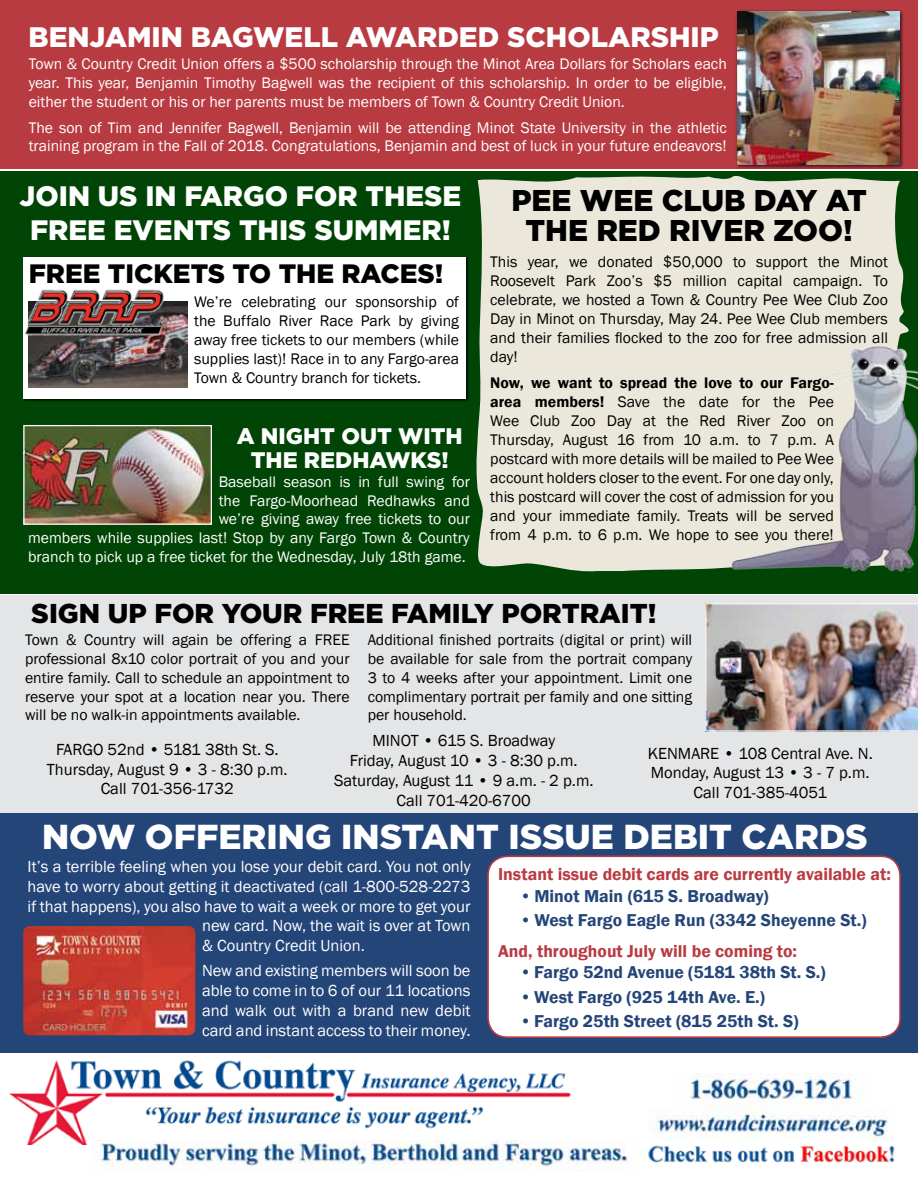
<style>
.page{position:relative;width:918px;height:1188px;background:#fff}
.page>*{position:absolute;margin:0;border:0;box-sizing:border-box;transform-origin:0 0}
.t1{font:900 34.65px "Gotham";color:#fff}
.t2{font:900 30px/30px "Gotham";color:#000;text-align:center}
.t3{font:900 28.2px/33.8px "Gotham";color:#fff;text-align:center}
.t4{font:900 27.3px "Gotham";color:#000}
.t5{font:900 26.55px "Gotham";color:#000}
.t6{font:900 22.5px/24px "Gotham";color:#fff;text-align:center}
.t7{font:600 17.7px "Franklin Gothic";color:#244578}
.t8{font:600 17.7px "Franklin Gothic";color:#b93b42}
.t9{font:16.5px/19.8px "Franklin Gothic";color:#fff;text-align:justify}
.t10{font:16.5px/19.8px "Franklin Gothic";color:#000;text-align:center}
.t11{font:15.9px/19px "Franklin Gothic";color:#000;text-align:justify}
.t12{font:15.75px/18.9px "Franklin Gothic";color:#fff;text-align:justify}
.t13{font:15.75px/18.9px "Franklin Gothic";color:#000;text-align:justify}
.s1{font-weight:600}
</style>
<div class="page">
<div style="left:0;top:0;width:918px;height:168px;background:#b93b42"></div>
<div style="left:735px;top:10px;width:169px;height:159px;background:#000;opacity:.75"></div>
<img style="left:738px;top:12px;width:161px;height:152px">
<div style="left:0;top:595px;width:918px;height:230px;background:#e4e5e6"></div>
<img style="left:705px;top:603px;width:213px;height:129px">
<div style="left:0;top:172px;width:918px;height:422px;background:#004505"></div>
<div style="left:23px;top:257px;width:446px;height:145px;background:#000;opacity:.75"></div>
<div style="left:23px;top:257px;width:442px;height:142px;background:#fff"></div>
<img style="left:29px;top:301px;width:158px;height:86px">
<img style="left:25px;top:289px;width:144px;height:49px">
<div style="left:476px;top:176px;width:433px;height:396px;background:#ebe8db"></div>
<img style="left:728px;top:337px;width:190px;height:236px">
<img style="left:9px;top:1060px;width:608px;height:85px">
<img style="left:690px;top:1074px;width:174px;height:35px">
<img style="left:648px;top:1109px;width:240px;height:33px">
<img style="left:648px;top:1145px;width:247px;height:18px">
<img style="left:92px;top:1141px;width:536px;height:31px">
<img style="left:25px;top:427px;width:185px;height:96px">
<div style="left:23px;top:425px;width:189px;height:100px;border:1px solid #fff"></div>
<div style="left:0;top:813px;width:918px;height:240px;background:#244578"></div>
<img style="left:23px;top:926px;width:172px;height:109px">
<div style="left:488px;top:856px;width:412px;height:181px;background:#fff;border-radius:19px"></div>
<div style="left:487px;top:856px;width:414px;height:182px;border:2px solid #b93b42;border-radius:19px"></div>
<h3 class="t3" style="left:29px;top:19px;width:692px">BENJAMIN BAGWELL AWARDED SCHOLARSHIP</h3>
<p class="t12" style="left:29px;top:55px;width:700px">Town &amp; Country Credit Union offers a $500 scholarship through the Minot Area Dollars for Scholars each year. This year, Benjamin Timothy Bagwell was the recipient of this scholarship. In order to be eligible, either the student or his or her parents must be members of Town &amp; Country Credit Union.</p>
<p class="t12" style="left:29px;top:118px;width:700px">The son of Tim and Jennifer Bagwell, Benjamin will be attending Minot State University in the athletic training program in the Fall of 2018. Congratulations, Benjamin and best of luck in your future endeavors!</p>
<h3 class="t3" style="left:20px;top:179px;width:443px">JOIN US IN FARGO FOR THESE<br>FREE EVENTS THIS SUMMER!</h3>
<h3 class="t5" style="left:29px;top:258px;width:416px">FREE TICKETS TO THE RACES!</h3>
<p class="t13" style="left:194px;top:293px;width:266px">We’re celebrating our sponsorship of the Buffalo River Race Park by giving away free tickets to our members (while supplies last)! Race in to any Fargo-area Town &amp; Country branch for tickets.</p>
<h3 class="t6" style="left:237px;top:423px;width:227px">A NIGHT OUT WITH<br>THE REDHAWKS!</h3>
<p class="t12" style="left:28px;top:472px;width:443px;text-align:right">Baseball season is in full swing for<br>the Fargo-Moorhead Redhawks and<br>we’re giving away free tickets to our<br>members while supplies last! Stop by any Fargo Town &amp; Country branch to pick up a free ticket for the Wednesday, July 18th game.</p>
<h2 class="t2" style="left:511px;top:185px;width:357px">PEE WEE CLUB DAY AT<br>THE RED RIVER ZOO!</h2>
<p class="t11" style="left:490px;top:253px;width:399px">This year, we donated $50,000 to support the Minot Roosevelt Park Zoo’s $5 million capital campaign. To celebrate, we hosted a Town &amp; Country Pee Wee Club Zoo Day in Minot on Thursday, May 24. Pee Wee Club members and their families flocked to the zoo for free admission all day!</p>
<p class="t11" style="left:490px;top:373px;width:345px"><span class="s1">Now, we want to spread the love to our Fargo&shy;area members!</span> Save the date for the Pee Wee Club Zoo Day at the Red River Zoo on Thursday, August 16 from 10 a.m. to 7 p.m. A postcard with more details will be mailed to Pee Wee account holders closer to the event. For one day only, this postcard will cover the cost of admission for you and your immediate family. Treats will be served from 4 p.m. to 6 p.m. We hope to see you there!</p>
<h3 class="t4" style="left:31px;top:598px;width:627px">SIGN UP FOR YOUR FREE FAMILY PORTRAIT!</h3>
<p class="t13" style="left:25px;top:630px;width:326px">Town &amp; Country will again be offering a FREE professional 8x10 color portrait of you and your entire family. Call to schedule an appointment to reserve your spot at a location near you. There will be no walk-in appointments available.</p>
<p class="t13" style="left:368px;top:630px;width:326px">Additional finished portraits (digital or print) will be available for sale from the portrait company 3 to 4 weeks after your appointment. Limit one complimentary portrait per family and one sitting per household.</p>
<p class="t10" style="left:47px;top:740px;width:242px">Fargo 52nd • 5181 38th St. S.<br>Thursday, August 9 • 3 - 8:30 p.m.<br>Call 701-356-1732</p>
<p class="t10" style="left:334px;top:731px;width:261px">Mi not • 615 S. Broadway<br>Friday, August 10 • 3 - 8:30 p.m.<br>Saturday, August 11 • 9 a.m. - 2 p.m.<br>Call 701-420-6700</p>
<p class="t10" style="left:648px;top:743px;width:227px">kenmare • 108 Central Ave. N .<br>Monday, August 13 • 3 - 7 p.m.<br>Call 701-385-4051</p>
<h1 class="t1" style="left:42px;top:817px;width:827px">NOW OFFERING INSTANT ISSUE DEBIT CARDS</h1>
<p class="t8" style="left:498px;top:864px;width:394px">Instant issue debit cards are currently available at:</p>
<p class="t7" style="left:520px;top:885px;width:250px">• Minot Main (615 S. Broadway)</p>
<p class="t7" style="left:520px;top:910px;width:348px">• West Fargo Eagle Run (3342 Sheyenne St.)</p>
<p class="t8" style="left:498px;top:940px;width:301px">And, throughout July will be coming to:</p>
<p class="t7" style="left:520px;top:961px;width:307px">• Fargo 52nd Avenue (5181 38th St. S.)</p>
<p class="t7" style="left:520px;top:986px;width:247px">• West Fargo (925 14th Ave. E.)</p>
<p class="t7" style="left:520px;top:1011px;width:280px">• Fargo 25th Street (815 25th St. S)</p>
<p class="t9" style="left:28px;top:857px;width:444px">It’s a terrible feeling when you lose your debit card. You not only</p>
<p class="t9" style="left:28px;top:877px;width:444px">have to worry about getting it deactivated (call 1-800-528-2273</p>
<p class="t9" style="left:28px;top:897px;width:444px">if that happens), you also have to wait a week or more to get your</p>
<p class="t9" style="left:202px;top:916px;width:270px">new card. N ow, the wait is over at Town</p>
<p class="t9" style="left:202px;top:936px;width:164px">&amp; Country Credit Union.</p>
<p class="t9" style="left:202px;top:961px;width:270px">New and existing members will soon be able to come in to 6 of our 11 locations and walk out with a brand new debit card and instant access to their money.</p>
</div>
